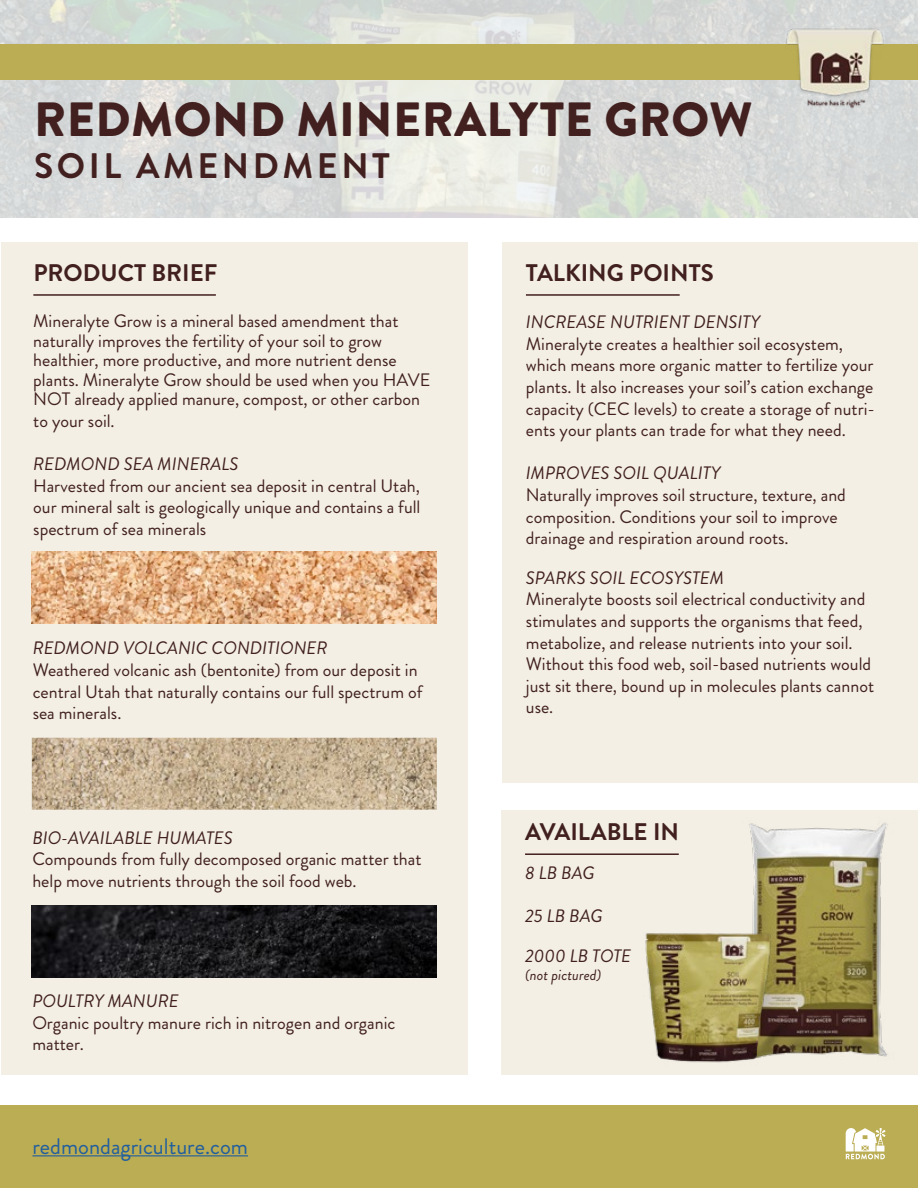
<style>
.page{position:relative;width:918px;height:1188px;background:#fff}
.page>*{position:absolute;margin:0;border:0;box-sizing:border-box;transform-origin:0 0}
.t1{font:900 48px "Brandon Grotesque";letter-spacing:.01em;color:#41201f}
.t2{font:700 35.4px "Brandon Grotesque";letter-spacing:.1em;color:#41201f}
.t3{font:700 24px "Brandon Grotesque";color:#41201f}
.t4{font:22.5px "Brandon Grotesque";color:#215e9e}
.t5{font:18px/21.6px "Brandon Grotesque";color:#41201f}
.t6{font:italic 18px "Brandon Grotesque";color:#41201f}
.t7{font:italic 15px "Brandon Grotesque";color:#41201f}
</style>
<div class="page">
<img style="left:0;top:0;width:918px;height:217px">
<div style="left:1px;top:243px;width:466px;height:832px;background:#f3efe5"></div>
<div style="left:502px;top:243px;width:416px;height:540px;background:#f3efe5"></div>
<div style="left:1px;top:1105px;width:917px;height:83px;background:#bbad54"></div>
<div style="left:1px;top:44px;width:917px;height:36px;background:#bbad54"></div>
<svg style="left:846px;top:1128px;width:40px;height:31px"></svg>
<img style="left:784px;top:26px;width:102px;height:84px">
<hr style="left:33px;top:294px;width:183px;height:2px;background:#41201f">
<hr style="left:526px;top:294px;width:154px;height:2px;background:#41201f">
<img style="left:32px;top:552px;width:405px;height:72px">
<img style="left:32px;top:738px;width:405px;height:72px">
<img style="left:32px;top:905px;width:405px;height:72px">
<div style="left:501px;top:810px;width:417px;height:265px;background:#f3efe5"></div>
<hr style="left:525px;top:853px;width:154px;height:2px;background:#41201f">
<img style="left:670px;top:822px;width:218px;height:235px">
<img style="left:645px;top:913px;width:147px;height:150px">
<hr style="left:32px;top:1155px;width:216px;height:1px;background:#215e9e">
<h1 class="t1" style="left:34px;top:85px;width:720px">REDMOND MINERALYTE GROW</h1>
<h2 class="t2" style="left:34px;top:141px;width:357px">SOIL AMENDMENT</h2>
<h3 class="t3" style="left:33px;top:256px;width:186px">PRODUCT BRIEF</h3>
<h3 class="t3" style="left:526px;top:256px;width:189px">TALKING POINTS</h3>
<p class="t5" style="left:33px;top:311px;width:399px;line-height:19.5px">Mineralyte Grow is a mineral based amendment that naturally improves the fertility of your soil to grow healthier, more productive, and more nutrient dense plants. Mineralyte Grow should be used when you HAVE NOT already applied manure, compost, or other carbon</p>
<p class="t5" style="left:33px;top:410px;width:83px">to your soil.</p>
<p class="t6" style="left:33px;top:451px;width:207px">REDMOND SEA MINERALS</p>
<p class="t5" style="left:33px;top:475px;width:389px;text-align:justify">Harvested from our ancient sea deposit in central Utah, our mineral salt is geologically unique and contains a full spectrum of sea minerals</p>
<p class="t6" style="left:526px;top:310px;width:236px">INCREASE NUTRIENT DENSITY</p>
<p class="t5" style="left:526px;top:333px;width:351px">Mineralyte creates a healthier soil ecosystem, which means more organic matter to fertilize your plants. It also increases your soil’s cation exchange capacity (CEC levels) to create a storage of nutri&shy;ents your plants can trade for what they need.</p>
<p class="t6" style="left:526px;top:461px;width:196px">IMPROVES SOIL QUALITY</p>
<p class="t5" style="left:526px;top:484px;width:322px">Naturally improves soil structure, texture, and composition. Conditions your soil to improve drainage and respiration around roots.</p>
<p class="t6" style="left:526px;top:565px;width:200px">SPARKS SOIL ECOSYSTEM</p>
<p class="t5" style="left:526px;top:589px;width:350px">Mineralyte boosts soil electrical conductivity and stimulates and supports the organisms that feed, metabolize, and release nutrients into your soil.<br>Without this food web, soil-based nutrients would just sit there, bound up in molecules plants cannot use.</p>
<p class="t6" style="left:33px;top:636px;width:296px">REDMOND VOLCANIC CONDITIONER</p>
<p class="t5" style="left:33px;top:659px;width:391px">Weathered volcanic ash (bentonite) from our deposit in central Utah that naturally contains our full spectrum of sea minerals.</p>
<p class="t6" style="left:32px;top:825px;width:202px">BIO-AVAILABLE HUMATES</p>
<p class="t5" style="left:32px;top:848px;width:391px">Compounds from fully decomposed organic matter that help move nutrients through the soil food web.</p>
<p class="t6" style="left:32px;top:988px;width:148px">POULTRY MANURE</p>
<p class="t5" style="left:32px;top:1012px;width:365px">Organic poultry manure rich in nitrogen and organic matter.</p>
<p class="t4" style="left:32px;top:1130px;width:217px">redmondagriculture.com</p>
<h3 class="t3" style="left:525px;top:815px;width:156px">AVAILABLE IN</h3>
<p class="t6" style="left:525px;top:860px;width:71px">8 LB BAG</p>
<p class="t6" style="left:525px;top:904px;width:79px">25 LB BAG</p>
<p class="t6" style="left:525px;top:943px;width:108px">2000 LB TOTE</p>
<p class="t7" style="left:525px;top:964px;width:78px">(not pictured)</p>
</div>
